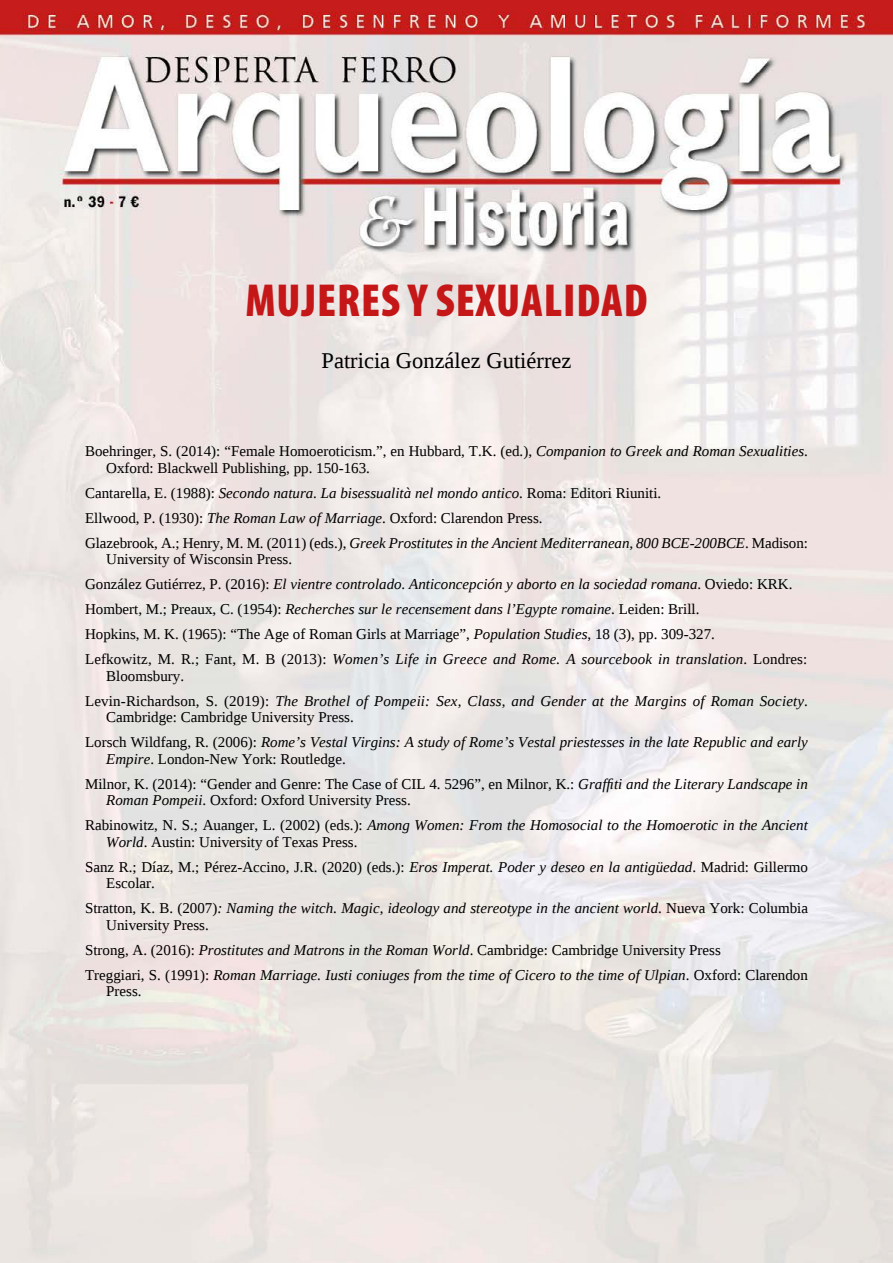
<style>
.page{position:relative;width:893px;height:1263px;background:#fff}
.page>*{position:absolute;margin:0;border:0;box-sizing:border-box;transform-origin:0 0}
.t1{font:900 condensed 46.5px "Myriad Pro";letter-spacing:.02em;color:#c51718}
.t2{font:22.5px "Liberation Serif";color:#000}
.t3{font:15px/25px "Liberation Serif";color:#000}
.t4{font:italic 15px/25px "Liberation Serif";color:#000}
.s1{font-style:italic}
.s2{font-style:normal}
</style>
<div class="page">
<img style="left:0;top:0;width:893px;height:1263px">
<h1 class="t1" style="left:245px;top:274px;width:404px">MUJERES Y SEXUALIDAD</h1>
<h2 class="t2" style="left:322px;top:345px;width:251px">Patricia González Gutiérrez</h2>
<p class="t3" style="left:106px;top:443px;width:703px;line-height:16.5px;text-indent:-21px">Boehringer, S. (2014): “Female Homoeroticism.”, en Hubbard, T.K. (ed.), <span class="s1">Companion to Greek and Roman Sexualities</span>.<br>Oxford: Blackwell Publishing, pp. 150-163.</p>
<p class="t3" style="left:85px;top:480px;width:724px">Cantarella, E. (1988): <span class="s1">Secondo natura. La bisessualità nel mondo antico</span>. Roma: Editori Riuniti.<br>Ellwood, P. (1930): <span class="s1">The Roman Law of Marriage</span>. Oxford: Clarendon Press.<br>Glazebrook, A.; Henry, M. M. (2011) (eds.), <span class="s1">Greek Prostitutes in the Ancient Mediterranean, 800 BCE-200BCE</span>. Madison:</p>
<p class="t3" style="left:85px;top:547px;width:724px;text-indent:21px">University of Wisconsin Press.<br>González Gutiérrez, P. (2016): <span class="s1">El vientre controlado. Anticoncepción y aborto en la sociedad romana</span>. Oviedo: KRK.<br>Hombert, M.; Preaux, C. (1954): <span class="s1">Recherches sur le recensement dans l’Egypte romaine</span>. Leiden: Brill.<br>Hopkins, M. K. (1965): “The Age of Roman Girls at Marriage”, <span class="s1">Population Studies</span>, 18 (3), pp. 309-327.<br>Lefkowitz, M. R.; Fant, M. B (2013): <span class="s1">Women’s Life in Greece and Rome. A sourcebook in translation</span>. Londres:</p>
<p class="t4" style="left:85px;top:663px;width:724px;text-indent:21px"><span class="s2">Bloomsbury.<br>Levin-Richardson, S. (2019):</span> The Brothel of Pompeii: Sex, Class, and Gender at the Margins of Roman Society<span class="s2">.</span></p>
<p class="t4" style="left:85px;top:705px;width:724px;text-indent:21px"><span class="s2">Cambridge: Cambridge University Press.<br>Lorsch Wildfang, R. (2006):</span> Rome’s Vestal Virgins: A study of Rome’s Vestal priestesses in the late Republic and early</p>
<p class="t3" style="left:85px;top:746px;width:724px;text-indent:21px"><span class="s1">Empire</span>. London-New York: Routledge.<br>Milnor, K. (2014): “Gender and Genre: The Case of CIL 4. 5296”, en Milnor, K.: <span class="s1">Graffiti and the Literary Landscape in</span></p>
<p class="t3" style="left:85px;top:788px;width:724px;text-indent:21px"><span class="s1">Roman Pompeii</span>. Oxford: Oxford University Press.<br>Rabinowitz, N. S.; Auanger, L. (2002) (eds.): <span class="s1">Among Women: From the Homosocial to the Homoerotic in the Ancient</span></p>
<p class="t3" style="left:85px;top:829px;width:724px;text-indent:21px"><span class="s1">World</span>. Austin: University of Texas Press.<br>Sanz R.; Díaz, M.; Pérez-Accino, J.R. (2020) (eds.): <span class="s1">Eros Imperat. Poder y deseo en la antigüedad</span>. Madrid: Gillermo</p>
<p class="t4" style="left:85px;top:871px;width:724px;text-indent:21px"><span class="s2">Escolar.<br>Stratton, K. B. (2007)</span>: Naming the witch. Magic, ideology and stereotype in the ancient world<span class="s2">. Nueva York: Columbia</span></p>
<p class="t3" style="left:85px;top:912px;width:724px;text-indent:21px">University Press.<br>Strong, A. (2016): <span class="s1">Prostitutes and Matrons in the Roman World</span>. Cambridge: Cambridge University Press<br>Treggiari, S. (1991): <span class="s1">Roman Marriage. Iusti coniuges from the time of Cicero to the time of Ulpian</span>. Oxford: Clarendon</p>
<p class="t3" style="left:106px;top:979px;width:37px">Press.</p>
</div>
